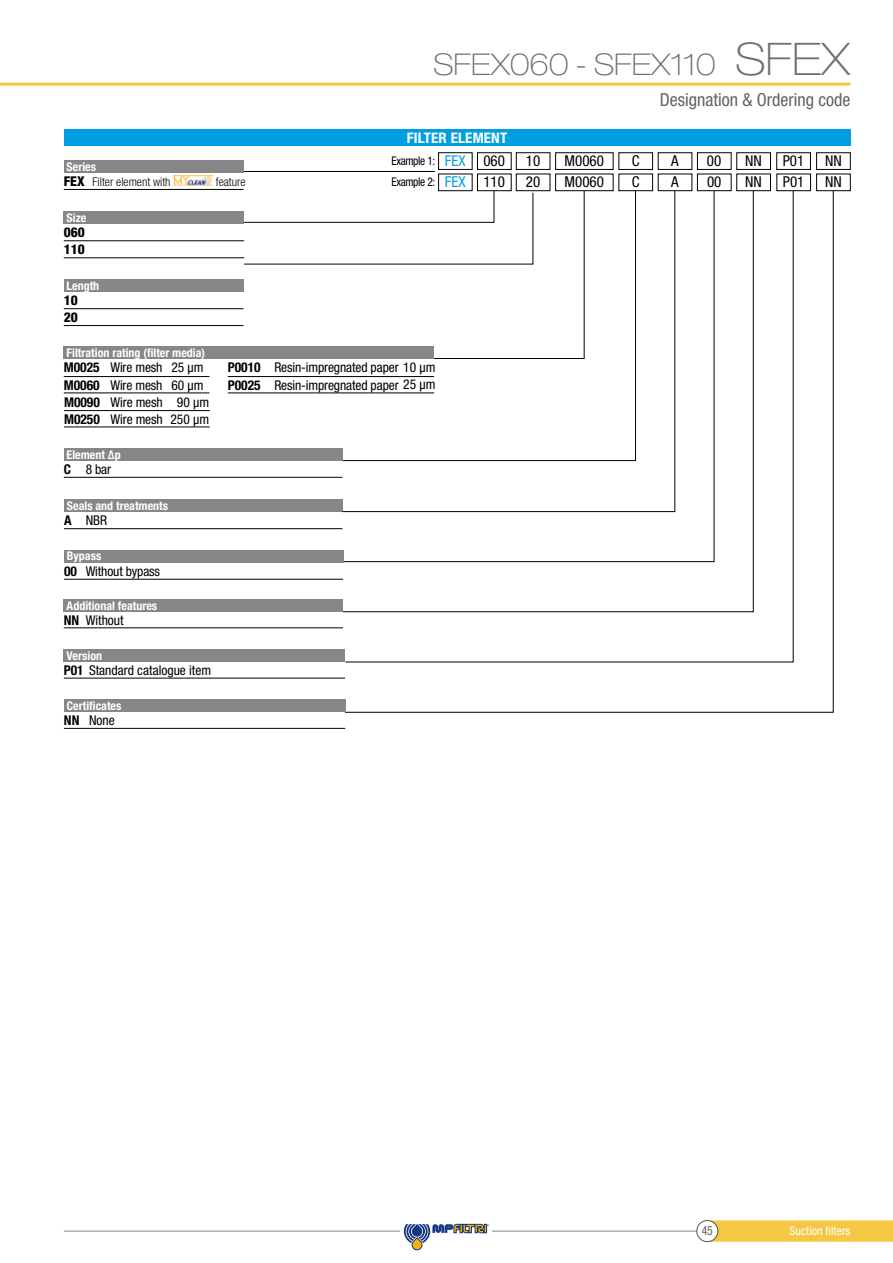
<style>
.page{position:relative;width:893px;height:1263px;background:#fff}
.page>*{position:absolute;margin:0;border:0;box-sizing:border-box;transform-origin:0 0}
.t1{font:100 expanded 30px "Helvetica Neue LT Std";color:#706f6f}
.t2{font:condensed 18px "Helvetica Neue LT Std";color:#646363}
.t3{font:condensed 15px "Helvetica Neue LT Std";color:#000}
.t4{font:condensed 15px "Helvetica Neue LT Std";color:#009fe3}
.t5{font:700 condensed 14.55px "Helvetica Neue LT Std";letter-spacing:.01em;color:#fff}
.t6{font:condensed 13.5px "Helvetica Neue LT Std";letter-spacing:-.01em;color:#000}
.t7{font:700 condensed 13.5px "Helvetica Neue LT Std";color:#000}
.t8{font:800 condensed 13.5px/17px "Helvetica Neue LT Std";color:#000}
.t9{font:condensed 12.75px "Helvetica Neue LT Std";color:#646363;scale:.92 1}
.t10{font:700 condensed 12px "Helvetica Neue LT Std";color:#fff}
.t11{font:300 condensed 12px "Helvetica Neue LT Std";color:#000}
.t12{font:condensed 12px/20.2px "Helvetica Neue LT Std";letter-spacing:-.03em;color:#000;scale:.95 1}
.t13{font:condensed 12px "Helvetica Neue LT Std";color:#fff}
.s1{font-size:45px}
.s2{font-weight:700}
</style>
<div class="page">
<hr style="left:0;top:83px;width:850px;height:3px;background:#f5c742">
<img style="left:174px;top:175px;width:39px;height:10px">
<div style="left:64px;top:129px;width:786px;height:17px;background:#009fe3"></div>
<div style="left:64px;top:599px;width:279px;height:13px;background:#878787"></div>
<hr style="left:64px;top:628px;width:279px;height:1px;background:#000">
<hr style="left:244px;top:171px;width:191px;height:1px;background:#000">
<svg style="left:345px;top:173px;width:489px;height:540px"></svg>
<svg style="left:345px;top:173px;width:449px;height:489px"></svg>
<svg style="left:343px;top:173px;width:411px;height:439px"></svg>
<svg style="left:343px;top:190px;width:371px;height:372px"></svg>
<svg style="left:244px;top:182px;width:311px;height:83px"></svg>
<div style="left:64px;top:499px;width:278px;height:13px;background:#878787"></div>
<hr style="left:64px;top:528px;width:278px;height:1px;background:#000">
<div style="left:64px;top:160px;width:180px;height:13px;background:#878787"></div>
<div style="left:64px;top:211px;width:180px;height:13px;background:#878787"></div>
<div style="left:64px;top:279px;width:180px;height:13px;background:#878787"></div>
<hr style="left:64px;top:189px;width:180px;height:1px;background:#000">
<hr style="left:64px;top:240px;width:180px;height:1px;background:#000">
<hr style="left:64px;top:258px;width:180px;height:1px;background:#000">
<hr style="left:64px;top:308px;width:180px;height:1px;background:#000">
<hr style="left:64px;top:325px;width:180px;height:1px;background:#000">
<div style="left:438px;top:153px;width:34px;height:17px;border:1px solid #000"></div>
<div style="left:555px;top:153px;width:58px;height:17px;border:1px solid #000"></div>
<div style="left:439px;top:174px;width:33px;height:17px;background:#fff"></div>
<div style="left:556px;top:174px;width:57px;height:17px;background:#fff"></div>
<div style="left:737px;top:153px;width:34px;height:17px;border:1px solid #000"></div>
<div style="left:619px;top:153px;width:34px;height:17px;border:1px solid #000"></div>
<div style="left:658px;top:153px;width:34px;height:17px;border:1px solid #000"></div>
<div style="left:697px;top:153px;width:34px;height:17px;border:1px solid #000"></div>
<div style="left:477px;top:153px;width:34px;height:17px;border:1px solid #000"></div>
<div style="left:516px;top:153px;width:34px;height:17px;border:1px solid #000"></div>
<div style="left:737px;top:174px;width:33px;height:17px;background:#fff"></div>
<div style="left:737px;top:174px;width:34px;height:17px;border:1px solid #000"></div>
<div style="left:619px;top:174px;width:34px;height:17px;background:#fff"></div>
<div style="left:658px;top:174px;width:34px;height:17px;background:#fff"></div>
<div style="left:697px;top:174px;width:34px;height:17px;background:#fff"></div>
<div style="left:697px;top:174px;width:34px;height:17px;border:1px solid #000"></div>
<div style="left:477px;top:174px;width:34px;height:17px;background:#fff"></div>
<div style="left:516px;top:174px;width:34px;height:17px;background:#fff"></div>
<div style="left:777px;top:153px;width:34px;height:17px;border:1px solid #000"></div>
<div style="left:816px;top:153px;width:34px;height:17px;border:1px solid #000"></div>
<div style="left:817px;top:174px;width:33px;height:17px;background:#fff"></div>
<div style="left:816px;top:174px;width:34px;height:17px;border:1px solid #000"></div>
<div style="left:777px;top:174px;width:33px;height:17px;background:#fff"></div>
<div style="left:777px;top:174px;width:34px;height:17px;border:1px solid #000"></div>
<div style="left:64px;top:346px;width:370px;height:13px;background:#878787"></div>
<hr style="left:64px;top:376px;width:145px;height:1px;background:#000">
<hr style="left:228px;top:376px;width:206px;height:1px;background:#000">
<hr style="left:64px;top:410px;width:146px;height:1px;background:#000">
<div style="left:64px;top:448px;width:278px;height:13px;background:#878787"></div>
<hr style="left:64px;top:477px;width:278px;height:1px;background:#000">
<div style="left:64px;top:550px;width:279px;height:12px;background:#878787"></div>
<hr style="left:64px;top:579px;width:279px;height:1px;background:#000">
<hr style="left:64px;top:393px;width:145px;height:1px;background:#000">
<hr style="left:228px;top:393px;width:206px;height:1px;background:#000">
<hr style="left:64px;top:427px;width:146px;height:1px;background:#000">
<svg style="left:342px;top:190px;width:333px;height:322px"></svg>
<div style="left:64px;top:649px;width:281px;height:13px;background:#878787"></div>
<div style="left:64px;top:699px;width:281px;height:13px;background:#878787"></div>
<hr style="left:64px;top:728px;width:281px;height:1px;background:#000">
<hr style="left:64px;top:678px;width:281px;height:1px;background:#000">
<hr style="left:64px;top:1231px;width:641px;height:1px;background:#878787">
<svg style="left:703px;top:1220px;width:190px;height:22px"></svg>
<div style="left:697px;top:1220px;width:21px;height:21px;background:#fff;border-radius:50%"></div>
<div style="left:697px;top:1220px;width:21px;height:22px;border:1px solid #575756;border-radius:50%"></div>
<svg style="left:404px;top:1224px;width:85px;height:26px"></svg>
<h1 class="t1" style="left:433px;top:46px;width:418px">SFEX060 - SFEX110 <span class="s1">SFEX</span></h1>
<p class="t10" style="left:67px;top:159px;width:31px">Series</p>
<p class="t8" style="left:64px;top:172px;width:22px">FEX</p>
<p class="t11" style="left:92px;top:174px;width:80px">Filter element with</p>
<p class="t11" style="left:216px;top:174px;width:31px">feature</p>
<p class="t10" style="left:67px;top:210px;width:21px">Size</p>
<p class="t8" style="left:64px;top:223px;width:23px">060<br>110</p>
<p class="t10" style="left:67px;top:278px;width:34px">Length</p>
<p class="t8" style="left:64px;top:291px;width:16px">10<br>20</p>
<p class="t5" style="left:407px;top:129px;width:102px">FILTER ELEMENT</p>
<h2 class="t2" style="left:660px;top:89px;width:192px">Designation &amp; Ordering code</h2>
<p class="t3" style="left:483px;top:152px;width:23px">060</p>
<p class="t3" style="left:526px;top:152px;width:16px">10</p>
<p class="t3" style="left:632px;top:152px;width:9px">C</p>
<p class="t3" style="left:671px;top:152px;width:9px">A</p>
<p class="t3" style="left:707px;top:152px;width:16px">00</p>
<p class="t3" style="left:745px;top:152px;width:18px">NN</p>
<p class="t3" style="left:483px;top:173px;width:23px">110</p>
<p class="t3" style="left:526px;top:173px;width:16px">20</p>
<p class="t3" style="left:632px;top:173px;width:9px">C</p>
<p class="t3" style="left:671px;top:173px;width:9px">A</p>
<p class="t3" style="left:707px;top:173px;width:16px">00</p>
<p class="t3" style="left:745px;top:173px;width:18px">NN</p>
<p class="t12" style="left:391px;top:151px;width:48px">Example 1:<br>Example 2:</p>
<p class="t4" style="left:445px;top:152px;width:22px">FEX</p>
<p class="t3" style="left:565px;top:152px;width:41px">M0060</p>
<p class="t4" style="left:445px;top:173px;width:22px">FEX</p>
<p class="t3" style="left:565px;top:173px;width:41px">M0060</p>
<p class="t3" style="left:783px;top:152px;width:23px">P01</p>
<p class="t3" style="left:825px;top:152px;width:18px">NN</p>
<p class="t3" style="left:783px;top:173px;width:23px">P01</p>
<p class="t3" style="left:825px;top:173px;width:18px">NN</p>
<p class="t10" style="left:67px;top:345px;width:140px">Filtration rating (filter media)</p>
<p class="t7" style="left:64px;top:359px;width:37px">M0025</p>
<p class="t7" style="left:228px;top:359px;width:34px">P0010</p>
<p class="t7" style="left:64px;top:394px;width:37px">M0090</p>
<p class="t6" style="left:110px;top:359px;width:54px">Wire mesh</p>
<p class="t6" style="left:274px;top:359px;width:163px">Resin-impregnated paper 10 µm</p>
<p class="t6" style="left:111px;top:394px;width:54px">Wire mesh</p>
<p class="t6" style="left:171px;top:359px;width:34px">25 µm</p>
<p class="t6" style="left:177px;top:394px;width:34px">90 µm</p>
<p class="t6" style="left:110px;top:377px;width:54px">Wire mesh</p>
<p class="t6" style="left:274px;top:377px;width:163px">Resin-impregnated paper 25 µm</p>
<p class="t6" style="left:111px;top:411px;width:54px">Wire mesh</p>
<p class="t7" style="left:64px;top:377px;width:37px">M0060</p>
<p class="t7" style="left:228px;top:377px;width:34px">P0025</p>
<p class="t7" style="left:64px;top:411px;width:37px">M0250</p>
<p class="t6" style="left:171px;top:377px;width:34px">60 µm</p>
<p class="t6" style="left:170px;top:411px;width:40px">250 µm</p>
<p class="t10" style="left:67px;top:447px;width:56px">Element ∆p</p>
<p class="t6" style="left:64px;top:461px;width:49px"><span class="s2">C</span> 8 bar</p>
<p class="t10" style="left:67px;top:498px;width:103px">Seals and treatments</p>
<p class="t6" style="left:64px;top:512px;width:45px"><span class="s2">A</span> NBR</p>
<p class="t10" style="left:67px;top:549px;width:36px">Bypass</p>
<p class="t6" style="left:64px;top:563px;width:98px"><span class="s2">00</span> Without bypass</p>
<p class="t10" style="left:67px;top:598px;width:92px">Additional features</p>
<p class="t6" style="left:64px;top:612px;width:61px"><span class="s2">NN</span> Without</p>
<p class="t10" style="left:67px;top:648px;width:37px">Version</p>
<p class="t6" style="left:64px;top:662px;width:149px"><span class="s2">P01</span> Standard catalogue item</p>
<p class="t10" style="left:67px;top:699px;width:56px">Certificates</p>
<p class="t6" style="left:64px;top:712px;width:52px"><span class="s2">NN</span> None</p>
<p class="t9" style="left:702px;top:1223px;width:14px">45</p>
<p class="t13" style="left:790px;top:1223px;width:62px">Suction filters</p>
</div>
